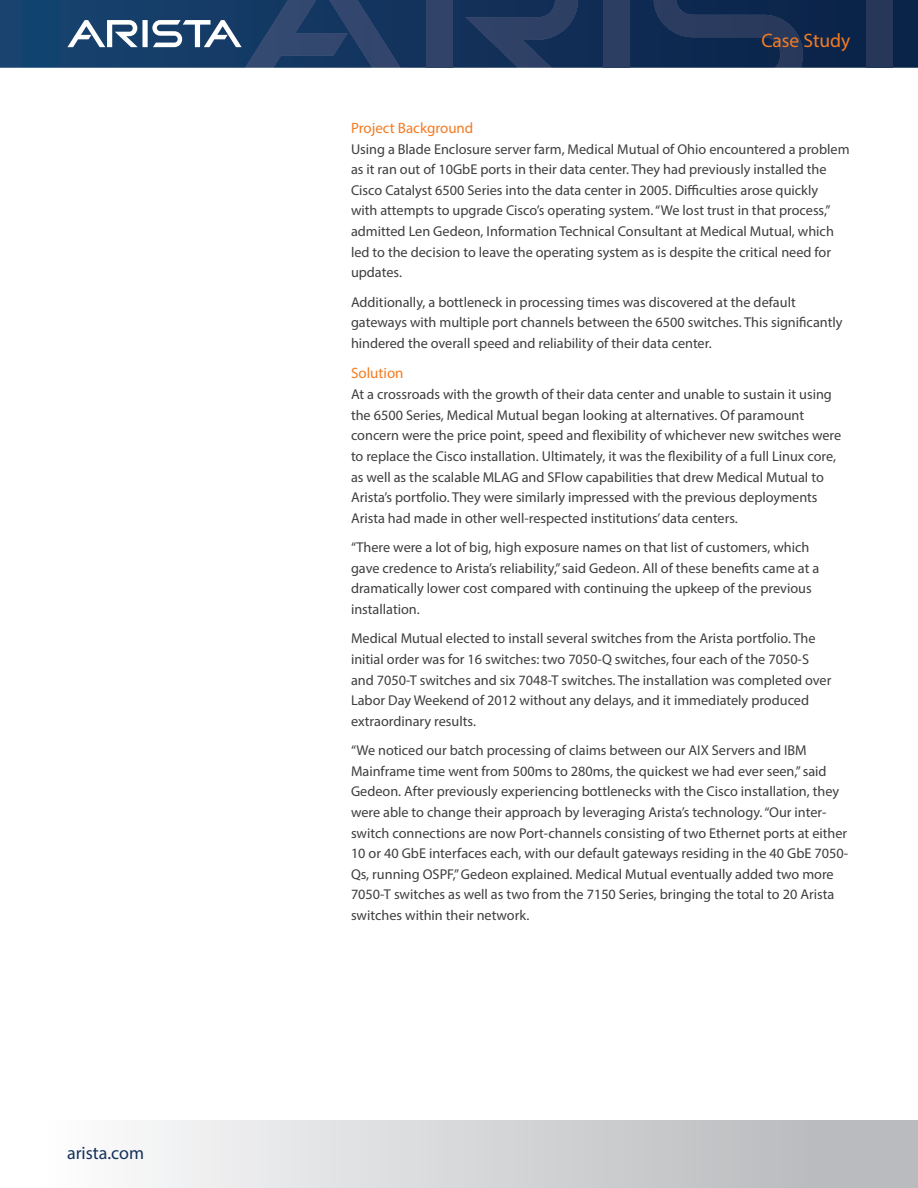
<style>
.page{position:relative;width:918px;height:1188px;background:#fff}
.page>*{position:absolute;margin:0;border:0;box-sizing:border-box;transform-origin:0 0}
.t1{font:19.5px "Myriad Pro";color:#f47b21}
.t2{font:18px "Myriad Pro";color:#14315b}
.t3{font:15px "Myriad Pro";color:#f47b21}
.Main_body_text{font:14.25px/20.7px "Myriad Pro";color:#3e3e3f}
</style>
<div class="page">
<svg style="left:0;top:0;width:918px;height:68px;background:#103059"></svg>
<div style="left:426px;top:0;width:26px;height:68px;background:#314369"></div>
<svg style="left:465px;top:0;width:113px;height:68px;background:#20375e"></svg>
<svg style="left:67px;top:0;width:333px;height:68px;background:#2f4e75"></svg>
<div style="left:604px;top:0;width:26px;height:68px;background:#2d3e63"></div>
<svg style="left:654px;top:0;width:149px;height:68px;background:#182f55"></svg>
<div style="left:867px;top:0;width:26px;height:68px;background:#273759"></div>
<div style="left:0;top:1120px;width:918px;height:68px;background:linear-gradient(to right,#fff,#b3b4b7)"></div>
<p class="t2" style="left:67px;top:1142px;width:79px">arista.com</p>
<h1 class="t1" style="left:761px;top:29px;width:91px">Case Study</h1>
<p class="t3" style="left:351px;top:119px;width:124px">Project Background</p>
<p class="Main_body_text" style="left:351px;top:138px;width:500px">Using a Blade Enclosure server farm, Medical Mutual of Ohio encountered a problem as it ran out of 10GbE ports in their data center. They had previously installed the Cisco Catalyst 6500 Series into the data center in 2005. Difficulties arose quickly<br>with attempts to upgrade Cisco’s operating system. “We lost trust in that process,” admitted Len Gedeon, Information Technical Consultant at Medical Mutual, which led to the decision to leave the operating system as is despite the critical need for updates.</p>
<p class="Main_body_text" style="left:351px;top:291px;width:493px">Additionally, a bottleneck in processing times was discovered at the default gateways with multiple port channels between the 6500 switches. This significantly hindered the overall speed and reliability of their data center.</p>
<p class="t3" style="left:351px;top:364px;width:54px">Solution</p>
<p class="Main_body_text" style="left:351px;top:384px;width:492px">At a crossroads with the growth of their data center and unable to sustain it using the 6500 Series, Medical Mutual began looking at alternatives. Of paramount concern were the price point, speed and flexibility of whichever new switches were to replace the Cisco installation. Ultimately, it was the flexibility of a full Linux core, as well as the scalable MLAG and SFlow capabilities that drew Medical Mutual to Arista’s portfolio. They were similarly impressed with the previous deployments Arista had made in other well-respected institutions’ data centers.</p>
<p class="Main_body_text" style="left:351px;top:537px;width:470px">“There were a lot of big, high exposure names on that list of customers, which gave credence to Arista’s reliability,” said Gedeon. All of these benefits came at a dramatically lower cost compared with continuing the upkeep of the previous installation.</p>
<p class="Main_body_text" style="left:351px;top:628px;width:482px">Medical Mutual elected to install several switches from the Arista portfolio. The initial order was for 16 switches: two 7050-Q switches, four each of the 7050-S and 7050-T switches and six 7048-T switches. The installation was completed over Labor Day Weekend of 2012 without any delays, and it immediately produced extraordinary results.</p>
<p class="Main_body_text" style="left:351px;top:740px;width:499px">“We noticed our batch processing of claims between our AIX Servers and IBM Mainframe time went from 500ms to 280ms, the quickest we had ever seen,” said Gedeon. After previously experiencing bottlenecks with the Cisco installation, they were able to change their approach by leveraging Arista’s technology. “Our inter&shy;switch connections are now Port-channels consisting of two Ethernet ports at either 10 or 40 GbE interfaces each, with our default gateways residing in the 40 GbE 7050- Qs, running OSPF,” Gedeon explained. Medical Mutual eventually added two more 7050-T switches as well as two from the 7150 Series, bringing the total to 20 Arista switches within their network.</p>
</div>
